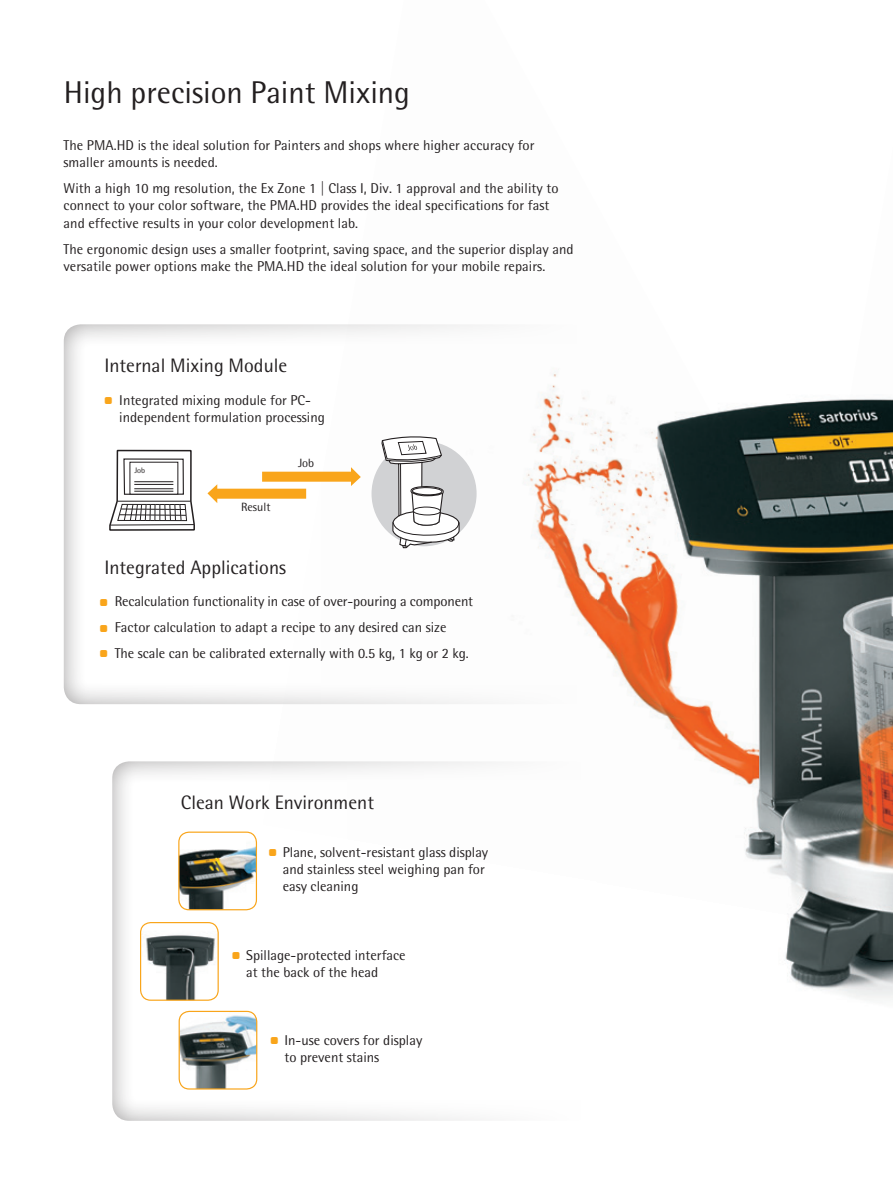
<style>
.page{position:relative;width:893px;height:1191px;background:#fff}
.page>*{position:absolute;margin:0;border:0;box-sizing:border-box;transform-origin:0 0}
.t1{font:31.5px "Sartorius Rotis Sans 2013";color:#231f20}
.t2{font:19.5px "Sartorius Rotis Sans 2013";color:#231f20}
.t3{font:14.25px/17.2px "Sartorius Rotis Sans 2013";letter-spacing:.005em;color:#231f20}
.t4{font:12px "Sartorius Rotis Sans 2013";color:#231f20}
.t5{font:7.95px "Sartorius Rotis Sans 2013";color:#231f20}
.s1{color:#f9a51b}
</style>
<div class="page">
<img style="left:620px;top:399px;width:273px;height:599px">
<img style="left:657px;top:400px;width:236px;height:583px">
<div style="left:64px;top:321px;width:556px;height:384px;background:#231f20;opacity:.45"></div>
<div style="left:371px;top:441px;width:106px;height:105px;background:#d1d2d4;border-radius:50%"></div>
<svg style="left:381px;top:436px;width:79px;height:119px"></svg>
<img style="left:179px;top:833px;width:77px;height:76px">
<div style="left:178px;top:831px;width:79px;height:79px;border:1px solid #f9a51b;border-radius:10px"></div>
<img style="left:141px;top:922px;width:77px;height:78px">
<div style="left:140px;top:922px;width:79px;height:78px;border:1px solid #f9a51b;border-radius:10px"></div>
<img style="left:179px;top:1012px;width:78px;height:77px">
<div style="left:179px;top:1010px;width:78px;height:79px;border:1px solid #f9a51b;border-radius:10px"></div>
<svg style="left:109px;top:450px;width:86px;height:81px"></svg>
<svg style="left:130px;top:462px;width:48px;height:32px"></svg>
<hr style="left:134px;top:484px;width:39px;height:1px;background:#231f20">
<hr style="left:134px;top:481px;width:39px;height:1px;background:#231f20">
<hr style="left:134px;top:491px;width:39px;height:1px;background:#231f20">
<hr style="left:134px;top:488px;width:39px;height:1px;background:#231f20">
<svg style="left:207px;top:467px;width:154px;height:36px"></svg>
<h1 class="t1" style="left:64px;top:73px;width:348px">High precision Paint Mixing</h1>
<p class="t3" style="left:64px;top:137px;width:473px">The PMA.HD is the ideal solution for Painters and shops where higher accuracy for smaller amounts is needed.</p>
<p class="t3" style="left:64px;top:180px;width:496px">With a high 10 mg resolution, the Ex Zone 1 | Class I, Div. 1 approval and the ability to connect to your color software, the PMA.HD provides the ideal specifications for fast and effective results in your color development lab.</p>
<p class="t3" style="left:64px;top:240px;width:512px">The ergonomic design uses a smaller footprint, saving space, and the superior display and versatile power options make the PMA.HD the ideal solution for your mobile repairs.</p>
<h2 class="t2" style="left:104px;top:353px;width:184px">Internal Mixing Module</h2>
<p class="t3" style="left:119px;top:391px;width:207px;text-indent:-15px"><span class="s1">●</span> Integrated mixing module for PC&shy;independent formulation processing</p>
<p class="t5" style="left:134px;top:466px;width:12px">Job</p>
<p class="t4" style="left:241px;top:500px;width:31px">Result</p>
<p class="t4" style="left:298px;top:456px;width:18px">Job</p>
<h2 class="t2" style="left:104px;top:556px;width:183px">Integrated Applications</h2>
<p class="t3" style="left:100px;top:593px;width:375px"><span class="s1">●</span> Recalculation functionality in case of over-pouring a component</p>
<p class="t3" style="left:100px;top:618px;width:348px"><span class="s1">●</span> Factor calculation to adapt a recipe to any desired can size</p>
<p class="t3" style="left:100px;top:644px;width:371px"><span class="s1">●</span> The scale can be calibrated externally with 0.5 kg, 1 kg or 2 kg.</p>
<h2 class="t2" style="left:181px;top:790px;width:195px">Clean Work Environment</h2>
<p class="t3" style="left:283px;top:843px;width:207px;text-indent:-14px"><span class="s1">●</span> Plane, solvent-resistant glass display and stainless steel weighing pan for easy cleaning</p>
<p class="t3" style="left:246px;top:946px;width:161px;text-indent:-14px"><span class="s1">●</span> Spillage-protected interface at the back of the head</p>
<p class="t3" style="left:284px;top:1031px;width:139px;text-indent:-14px"><span class="s1">●</span> In-use covers for display to prevent stains</p>
</div>
